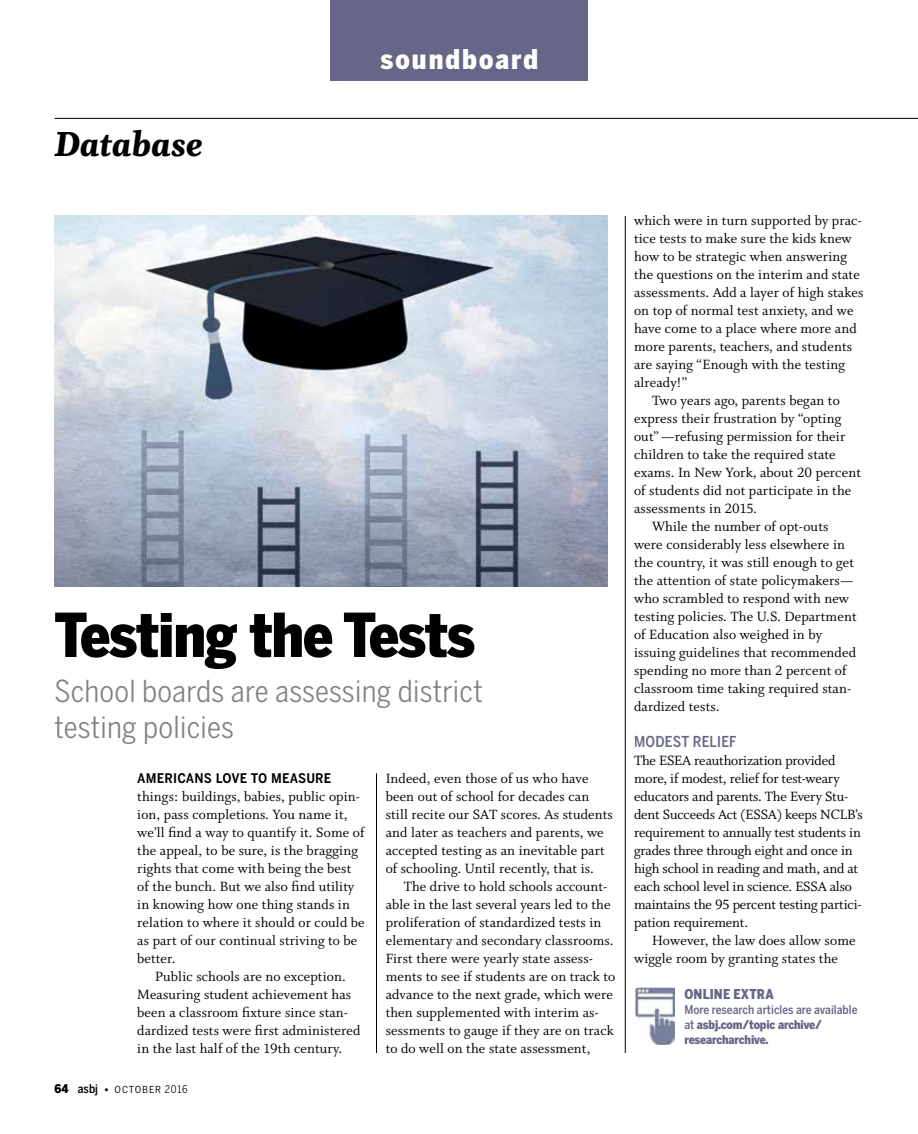
<style>
.page{position:relative;width:918px;height:1134px;background:#fff}
.page>*{position:absolute;margin:0;border:0;box-sizing:border-box;transform-origin:0 0}
.t1{font:900 60px "Benton Sans Condensed";letter-spacing:-.025em;color:#000}
.t2{font:39px "Whitman Black Italic Os F";letter-spacing:-.005em;color:#000}
.t3{font:30px/36px "Benton Sans Condensed";letter-spacing:.01em;color:#808285}
.t4{font:900 27px "Benton Sans Condensed";letter-spacing:.075em;color:#fff}
.t5{font:500 16.5px "Benton Sans Condensed";letter-spacing:.01em;color:#000}
.t6{font:15px/18px "Whitman Roman LF";letter-spacing:.01em;color:#000}
.t7{font:15px/18px "Whitman Roman LF";letter-spacing:-.01em;color:#000}
.t8{font:500 15px "Benton Sans Condensed";letter-spacing:.01em;color:#668}
.t9{font:900 13.5px "Benton Sans Condensed";letter-spacing:.01em;color:#668}
.t10{font:900 12px/15px "Benton Sans Condensed";letter-spacing:-.01em;color:#668}
.t11{font:12px "Benton Sans Condensed";letter-spacing:.075em;color:#000}
.s1{font-weight:900}
.s2{font-weight:500}
.s3{font-family:"Benton Sans";font-weight:100;font-size:15px}
.s4{font-size:10.5px}
</style>
<div class="page">
<hr style="left:54px;top:118px;width:864px;height:1px;background:#000">
<hr style="left:376px;top:773px;width:1px;height:280px;background:#000">
<img style="left:636px;top:988px;width:38px;height:57px">
<div style="left:331px;top:0;width:257px;height:81px;background:#668"></div>
<hr style="left:625px;top:216px;width:1px;height:837px;background:#000">
<img style="left:55px;top:216px;width:552px;height:370px">
<h3 class="t4" style="left:381px;top:42px;width:159px">soundboard</h3>
<h2 class="t2" style="left:54px;top:122px;width:150px">Database</h2>
<h1 class="t1" style="left:54px;top:597px;width:422px">Testing the Tests</h1>
<h3 class="t3" style="left:54px;top:673px;width:430px">School boards are assessing district testing policies</h3>
<p class="t5" style="left:137px;top:767px;width:196px">americans love to measure</p>
<p class="t6" style="left:137px;top:788px;width:229px">things: buildings, babies, public opin&shy;ion, pass completions. You name it, we’ll find a way to quantify it. Some of the appeal, to be sure, is the bragging rights that come with being the best of the bunch. But we also find utility in knowing how one thing stands in relation to where it should or could be as part of our continual striving to be better.</p>
<p class="t6" style="left:137px;top:968px;width:225px;text-indent:18px">Public schools are no exception.<br>Measuring student achievement has been a classroom fixture since stan&shy;dardized tests were first administered in the last half of the 19th century.</p>
<p class="t11" style="left:54px;top:1082px;width:135px"><span class="s1">64</span> <span class="s2">asbj</span> <span class="s3">•</span> october <span class="s4">2016</span></p>
<p class="t6" style="left:386px;top:770px;width:229px">Indeed, even those of us who have been out of school for decades can still recite our SAT scores. As students and later as teachers and parents, we accepted testing as an inevitable part of schooling. Until recently, that is.</p>
<p class="t6" style="left:386px;top:878px;width:231px;text-indent:18px">The drive to hold schools account&shy;able in the last several years led to the proliferation of standardized tests in elementary and secondary classrooms.<br>First there were yearly state assess&shy;ments to see if students are on track to advance to the next grade, which were then supplemented with interim as&shy;sessments to gauge if they are on track to do well on the state assessment,</p>
<p class="t6" style="left:634px;top:212px;width:229px">which were in turn supported by prac-</p>
<p class="t6" style="left:634px;top:230px;width:219px">tice tests to make sure the kids knew</p>
<p class="t6" style="left:634px;top:248px;width:215px">how to be strategic when answering</p>
<p class="t6" style="left:634px;top:266px;width:227px">the questions on the interim and state</p>
<p class="t6" style="left:634px;top:284px;width:231px">assessments. Add a layer of high stakes</p>
<p class="t6" style="left:634px;top:302px;width:221px">on top of normal test anxiety, and we</p>
<p class="t6" style="left:634px;top:320px;width:224px">have come to a place where more and</p>
<p class="t6" style="left:634px;top:338px;width:220px">more parents, teachers, and students</p>
<p class="t6" style="left:634px;top:356px;width:212px">are saying “Enough with the testing</p>
<p class="t6" style="left:634px;top:374px;width:55px">already!”</p>
<p class="t6" style="left:652px;top:392px;width:189px">Two years ago, parents began to</p>
<p class="t6" style="left:634px;top:410px;width:209px">express their frustration by “opting</p>
<p class="t6" style="left:634px;top:428px;width:213px">out” —refusing permission for their</p>
<p class="t6" style="left:634px;top:446px;width:203px">children to take the required state</p>
<p class="t6" style="left:634px;top:464px;width:228px">exams. In New York, about 20 percent</p>
<p class="t6" style="left:634px;top:482px;width:219px">of students did not participate in the</p>
<p class="t6" style="left:634px;top:500px;width:124px">assessments in 2015.</p>
<p class="t6" style="left:652px;top:518px;width:178px">While the number of opt-outs</p>
<p class="t6" style="left:634px;top:536px;width:212px">were considerably less elsewhere in</p>
<p class="t6" style="left:634px;top:554px;width:221px">the country, it was still enough to get</p>
<p class="t6" style="left:634px;top:572px;width:221px">the attention of state policymakers—</p>
<p class="t6" style="left:634px;top:590px;width:217px">who scrambled to respond with new</p>
<p class="t6" style="left:634px;top:608px;width:224px">testing policies. The U.S. Department</p>
<p class="t6" style="left:634px;top:626px;width:190px">of Education also weighed in by</p>
<p class="t6" style="left:634px;top:644px;width:224px">issuing guidelines that recommended</p>
<p class="t6" style="left:634px;top:662px;width:214px">spending no more than 2 percent of</p>
<p class="t6" style="left:634px;top:680px;width:219px">classroom time taking required stan-</p>
<p class="t6" style="left:634px;top:698px;width:87px">dardized tests.</p>
<p class="t8" style="left:634px;top:732px;width:104px">MODEST RELIEF</p>
<p class="t7" style="left:634px;top:752px;width:230px">The ESEA reauthorization provided more, if modest, relief for test-weary educators and parents. The Every Stu&shy;dent Succeeds Act (ESSA) keeps NCLB’s requirement to annually test students in grades three through eight and once in high school in reading and math, and at each school level in science. ESSA also maintains the 95 percent testing partici&shy;pation requirement.</p>
<p class="t6" style="left:634px;top:932px;width:223px;text-indent:18px">However, the law does allow some wiggle room by granting states the</p>
<p class="t9" style="left:684px;top:985px;width:91px">ONLINE EXTRA</p>
<p class="t10" style="left:684px;top:1002px;width:174px"><span class="s2">More research articles are available at</span> asbj.com/topic archive/ researcharchive.</p>
</div>
